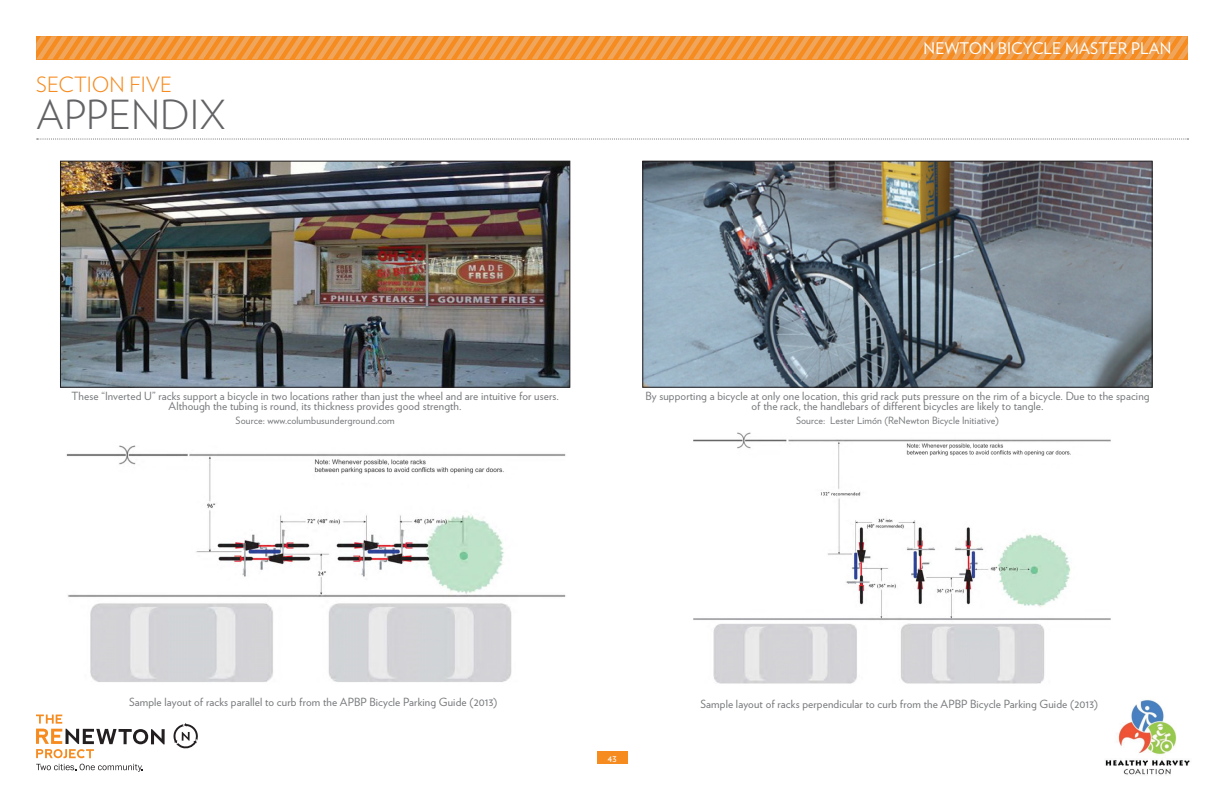
<style>
.page{position:relative;width:1224px;height:792px;background:#fff}
.page>*{position:absolute;margin:0;border:0;box-sizing:border-box;transform-origin:0 0}
.Section_Heading{font:300 40px "Verlag";color:#636366}
.Section_Number{font:300 21px "Verlag";color:#f68b1f}
.t1{font:16px "Verlag";letter-spacing:.01em;color:#fff}
.t2{font:11.2px/10px "Verlag";letter-spacing:.01em;color:#76787b;text-align:center}
.t3{font:10px "Verlag";letter-spacing:.01em;color:#76787b}
.t4{font:10px "Verlag";color:#fff}
</style>
<div class="page">
<div style="left:36px;top:36px;width:1152px;height:24px;background:#f58f28"></div>
<svg style="left:36px;top:36px;width:1152px;height:23px"></svg>
<svg style="left:173px;top:723px;width:25px;height:26px"></svg>
<svg style="left:36px;top:715px;width:129px;height:43px"></svg>
<svg style="left:36px;top:764px;width:107px;height:8px"></svg>
<img style="left:1105px;top:700px;width:85px;height:75px">
<div style="left:597px;top:752px;width:30px;height:12px;background:#f68b1f"></div>
<img style="left:693px;top:432px;width:418px;height:252px">
<img style="left:62px;top:163px;width:506px;height:223px">
<div style="left:60px;top:161px;width:510px;height:227px;border:1px solid #231f20"></div>
<img style="left:644px;top:163px;width:507px;height:223px">
<div style="left:642px;top:161px;width:511px;height:227px;border:1px solid #231f20"></div>
<svg style="left:37px;top:139px;width:1152px;height:1px"></svg>
<img style="left:66px;top:445px;width:500px;height:237px">
<p class="Section_Number" style="left:36px;top:69px;width:137px">SECTION FIVE</p>
<p class="Section_Heading" style="left:36px;top:85px;width:192px">APPENDIX</p>
<h3 class="t1" style="left:924px;top:37px;width:249px">NEWTON BICYCLE MASTER PLAN</h3>
<p class="t2" style="left:71px;top:391px;width:489px">These “Inverted U” racks support a bicycle in two locations rather than just the wheel and are intuitive for users.<br>Although the tubing is round, its thickness provides good strength.</p>
<p class="t3" style="left:236px;top:413px;width:161px">Source: www.columbusunderground.com</p>
<p class="t2" style="left:645px;top:391px;width:506px">By supporting a bicycle at only one location, this grid rack puts pressure on the rim of a bicycle. Due to the spacing of the rack, the handlebars of different bicycles are likely to tangle.</p>
<p class="t3" style="left:796px;top:413px;width:204px">Source: Lester Limón (ReNewton Bicycle Initiative)</p>
<p class="t2" style="left:129px;top:697px;width:370px">Sample layout of racks parallel to curb from the APBP Bicycle Parking Guide (2013)</p>
<p class="t2" style="left:701px;top:699px;width:399px">Sample layout of racks perpendicular to curb from the APBP Bicycle Parking Guide (2013)</p>
<p class="t4" style="left:608px;top:751px;width:11px">43</p>
</div>
